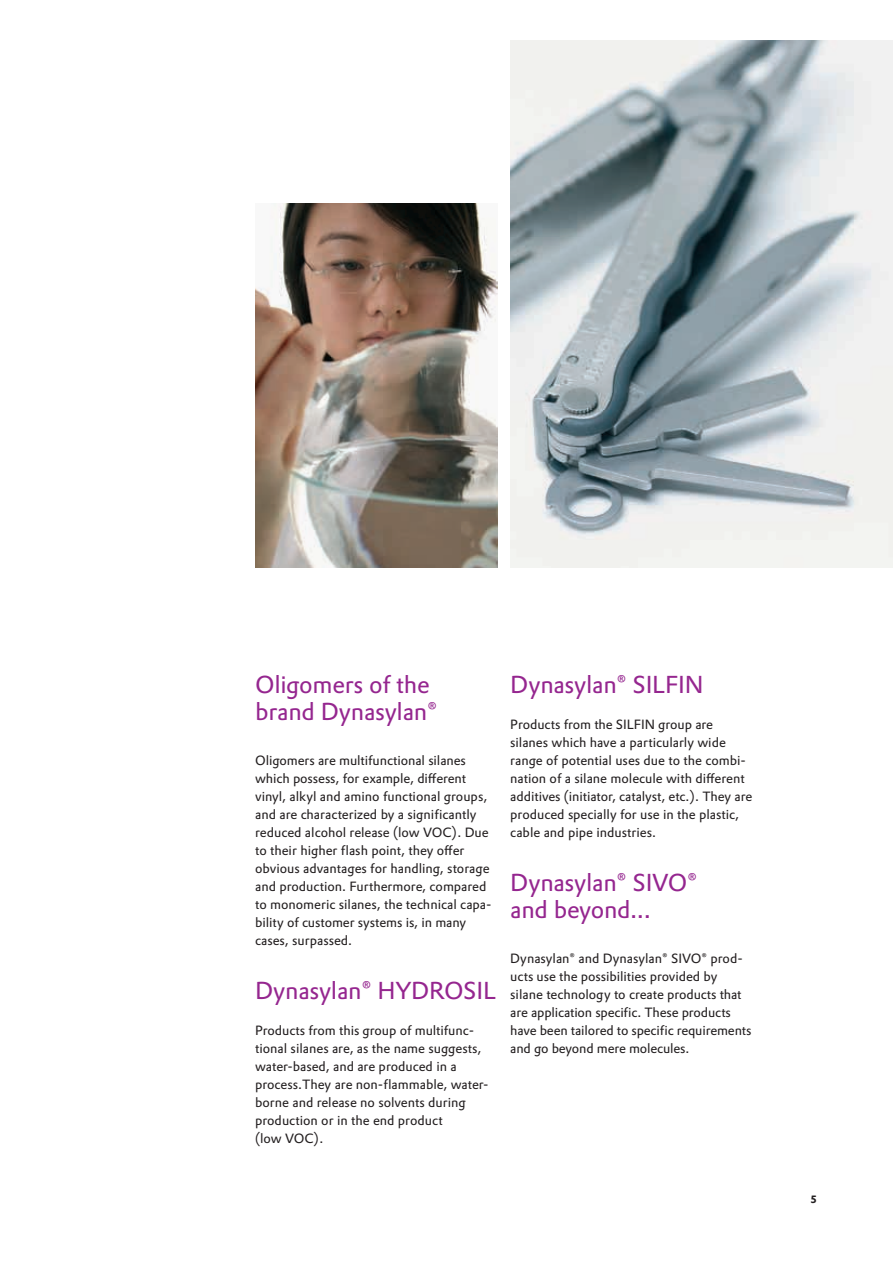
<style>
.page{position:relative;width:893px;height:1263px;background:#fff}
.page>*{position:absolute;margin:0;border:0;box-sizing:border-box;transform-origin:0 0}
.t1{font:24px/27px "Evonik Prokyon";letter-spacing:-.01em;color:#95268f}
.t2{font:13.2px/18px "Evonik Prokyon";color:#231f20}
.t3{font:700 10.5px "Evonik Prokyon";color:#231f20}
</style>
<div class="page">
<img style="left:255px;top:203px;width:242px;height:364px">
<img style="left:510px;top:41px;width:383px;height:526px">
<h1 class="t1" style="left:255px;top:670px;width:184px">Oligomers of the brand Dynasylan®</h1>
<p class="t2" style="left:255px;top:751px;width:238px">Oligomers are multifunctional silanes which possess, for example, different vinyl, alkyl and amino functional groups, and are characterized by a significantly reduced alcohol release (low VOC). Due to their higher flash point, they offer obvious advantages for handling, storage and production. Furthermore, compared to monomeric silanes, the technical capa&shy;bility of customer systems is, in many cases, surpassed.</p>
<h1 class="t1" style="left:255px;top:976px;width:242px">Dynasylan® HYDROSIL</h1>
<p class="t2" style="left:255px;top:1021px;width:235px">Products from this group of multifunc&shy;tional silanes are, as the name suggests, water-based, and are produced in a process.They are non-flammable, water&shy;borne and release no solvents during production or in the end product<br>(low VOC).</p>
<h1 class="t1" style="left:510px;top:670px;width:195px">Dynasylan® SILFIN</h1>
<p class="t2" style="left:510px;top:715px;width:243px">Products from the SILFIN group are silanes which have a particularly wide range of potential uses due to the combi&shy;nation of a silane molecule with different additives (initiator, catalyst, etc.). They are produced specially for use in the plastic, cable and pipe industries.</p>
<h1 class="t1" style="left:510px;top:868px;width:189px">Dynasylan® SIVO® and beyond...</h1>
<p class="t2" style="left:510px;top:949px;width:243px">Dynasylan® and Dynasylan® SIVO® prod&shy;ucts use the possibilities provided by silane technology to create products that are application specific. These products have been tailored to specific requirements and go beyond mere molecules.</p>
<p class="t3" style="left:811px;top:1190px;width:8px">5</p>
</div>
